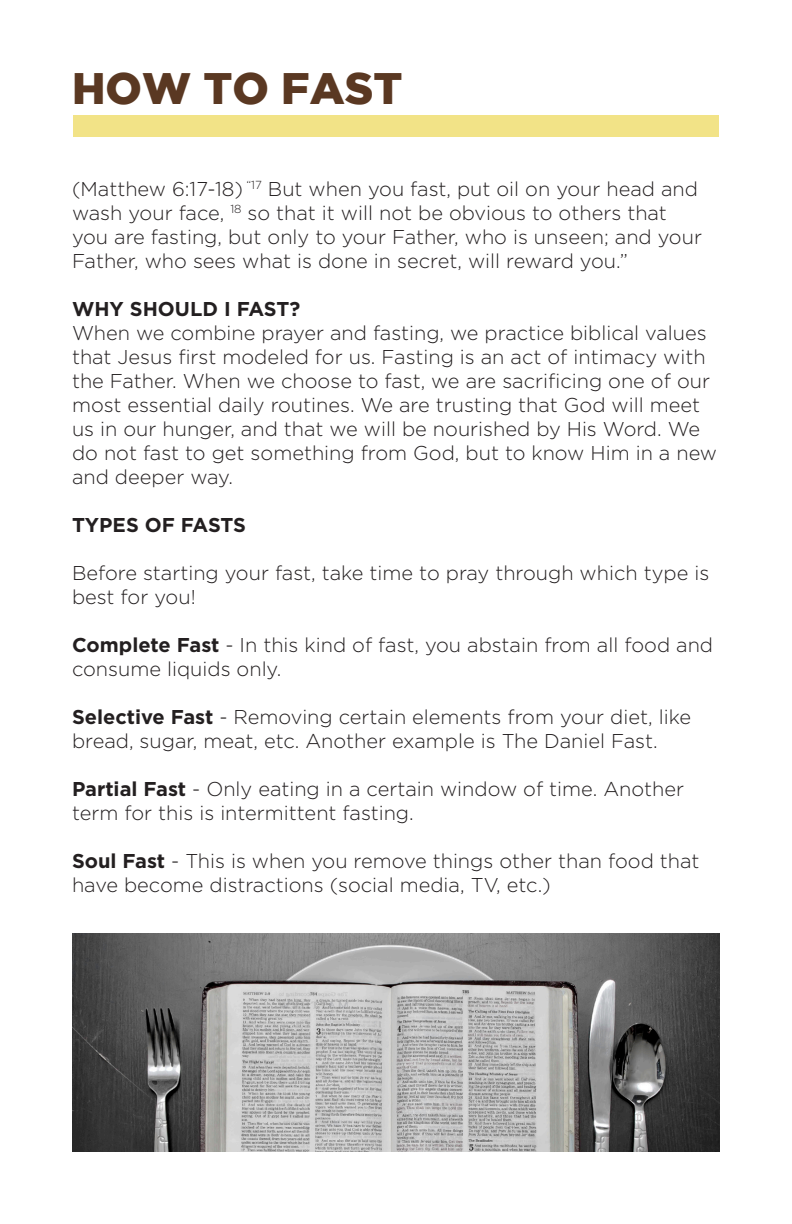
<style>
.page{position:relative;width:792px;height:1224px;background:#fff}
.page>*{position:absolute;margin:0;border:0;box-sizing:border-box;transform-origin:0 0}
.t1{font:900 44px "Gotham";color:#5a3822}
.t2{font:300 20px/24px "Gotham";color:#231f20}
.t3{font:700 20px "Gotham";color:#231f20}
.s1{font-weight:700}
</style>
<div class="page">
<div style="left:73px;top:115px;width:645px;height:22px;background:#f2e387"></div>
<img style="left:72px;top:934px;width:648px;height:218px">
<p class="t1" style="left:72px;top:63px;width:332px">HOW TO FAST</p>
<p class="t2" style="left:72px;top:176px;width:632px">(Matthew 6:17-18) <sup>“17</sup> But when you fast, put oil on your head and wash your face, <sup>18</sup> so that it will not be obvious to others that you are fasting, but only to your Father, who is unseen; and your Father, who sees what is done in secret, will reward you.”</p>
<p class="t3" style="left:72px;top:297px;width:230px">WHY SHOULD I FAST?</p>
<p class="t2" style="left:72px;top:320px;width:647px">When we combine prayer and fasting, we practice biblical values that Jesus first modeled for us. Fasting is an act of intimacy with the Father. When we choose to fast, we are sacrificing one of our most essential daily routines. We are trusting that God will meet us in our hunger, and that we will be nourished by His Word. We do not fast to get something from God, but to know Him in a new and deeper way.</p>
<p class="t3" style="left:72px;top:513px;width:176px">TYPES OF FASTS</p>
<p class="t2" style="left:72px;top:560px;width:639px">Before starting your fast, take time to pray through which type is best for you!</p>
<p class="t2" style="left:72px;top:632px;width:643px"><span class="s1">Complete Fast</span> - In this kind of fast, you abstain from all food and consume liquids only.</p>
<p class="t2" style="left:72px;top:704px;width:621px"><span class="s1">Selective Fast</span> - Removing certain elements from your diet, like bread, sugar, meat, etc. Another example is The Daniel Fast.</p>
<p class="t2" style="left:72px;top:776px;width:614px"><span class="s1">Partial Fast</span> - Only eating in a certain window of time. Another term for this is intermittent fasting.</p>
<p class="t2" style="left:72px;top:848px;width:629px"><span class="s1">Soul Fast</span> - This is when you remove things other than food that have become distractions (social media, TV, etc.)</p>
</div>
